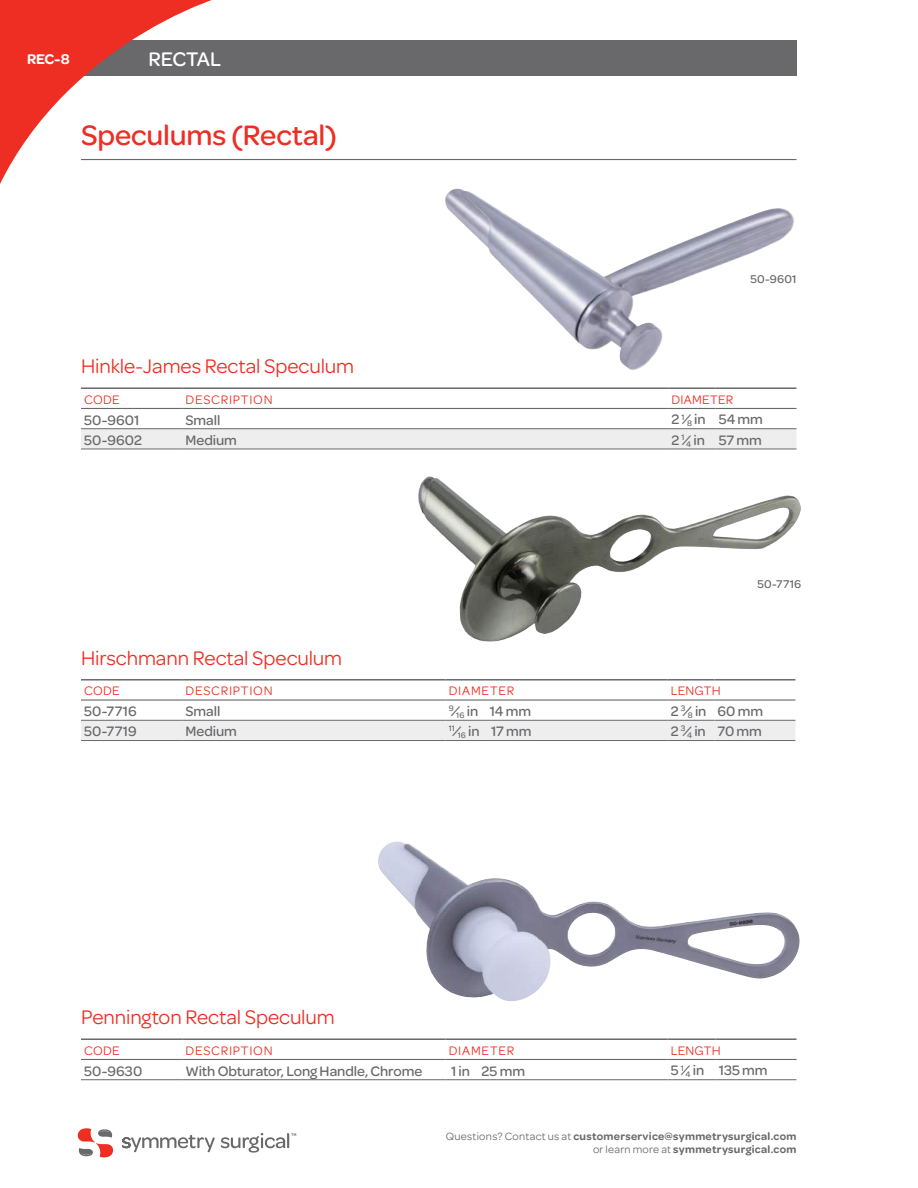
<style>
.page{position:relative;width:918px;height:1188px;background:#fff}
.page>*{position:absolute;margin:0;border:0;box-sizing:border-box;transform-origin:0 0}
.t1{font:500 30px "Omnes";letter-spacing:-.005em;color:#ee2e22}
.t2{font:21px "Omnes";letter-spacing:-.005em;color:#ee2e22}
.t3{font:500 21px "Omnes";letter-spacing:-.005em;color:#fff}
.t4{font:600 15px "Omnes";color:#fff}
.t5{font:500 14.7px "Omnes";letter-spacing:-.005em;color:#69696c}
.t6{font:13.2px "Omnes";letter-spacing:.055em;color:#ee2e22}
.t7{font:13.2px "Omnes";letter-spacing:.02em;color:#ee2e22}
.t8{font:500 12px "Omnes";letter-spacing:.015em;color:#69696c}
.t9{font:600 11.25px/13.5px "Omnes";letter-spacing:.03em;color:#69696c;text-align:right}
.s1{font-weight:400}
</style>
<div class="page">
<div style="left:41px;top:41px;width:756px;height:35px;background:#69696c"></div>
<svg style="left:0;top:0;width:266px;height:184px"></svg>
<svg style="left:122px;top:1133px;width:174px;height:20px"></svg>
<svg style="left:78px;top:1128px;width:35px;height:29px"></svg>
<hr style="left:81px;top:159px;width:715px;height:1px;background:#69696c">
<svg style="left:81px;top:429px;width:286px;height:20px;background:#e8e8ea"></svg>
<hr style="left:81px;top:387px;width:101px;height:2px;background:#69696c">
<hr style="left:182px;top:387px;width:486px;height:2px;background:#69696c">
<hr style="left:81px;top:428px;width:101px;height:1px;background:#69696c">
<hr style="left:182px;top:428px;width:486px;height:1px;background:#69696c">
<hr style="left:81px;top:449px;width:101px;height:1px;background:#69696c">
<hr style="left:182px;top:449px;width:486px;height:1px;background:#69696c">
<hr style="left:81px;top:408px;width:101px;height:1px;background:#69696c">
<hr style="left:182px;top:408px;width:486px;height:1px;background:#69696c">
<div style="left:81px;top:721px;width:714px;height:19px;background:#eeeeef"></div>
<hr style="left:81px;top:679px;width:101px;height:2px;background:#69696c">
<hr style="left:182px;top:679px;width:264px;height:2px;background:#69696c">
<hr style="left:81px;top:720px;width:101px;height:1px;background:#69696c">
<hr style="left:182px;top:720px;width:264px;height:1px;background:#69696c">
<hr style="left:446px;top:720px;width:221px;height:1px;background:#69696c">
<hr style="left:667px;top:720px;width:47px;height:1px;background:#69696c">
<hr style="left:714px;top:720px;width:81px;height:1px;background:#69696c">
<hr style="left:81px;top:740px;width:101px;height:1px;background:#69696c">
<hr style="left:182px;top:740px;width:264px;height:1px;background:#69696c">
<hr style="left:446px;top:740px;width:221px;height:1px;background:#69696c">
<hr style="left:667px;top:740px;width:47px;height:1px;background:#69696c">
<hr style="left:714px;top:740px;width:81px;height:1px;background:#69696c">
<hr style="left:81px;top:699px;width:101px;height:2px;background:#69696c">
<hr style="left:182px;top:699px;width:264px;height:2px;background:#69696c">
<hr style="left:81px;top:1038px;width:101px;height:2px;background:#69696c">
<hr style="left:182px;top:1038px;width:264px;height:2px;background:#69696c">
<hr style="left:446px;top:1038px;width:221px;height:2px;background:#69696c">
<hr style="left:667px;top:1038px;width:48px;height:2px;background:#69696c">
<hr style="left:716px;top:1038px;width:80px;height:2px;background:#69696c">
<hr style="left:81px;top:1079px;width:101px;height:1px;background:#69696c">
<hr style="left:182px;top:1079px;width:264px;height:1px;background:#69696c">
<hr style="left:446px;top:1079px;width:221px;height:1px;background:#69696c">
<hr style="left:667px;top:1079px;width:48px;height:1px;background:#69696c">
<hr style="left:716px;top:1079px;width:80px;height:1px;background:#69696c">
<hr style="left:81px;top:1059px;width:101px;height:1px;background:#69696c">
<hr style="left:182px;top:1059px;width:264px;height:1px;background:#69696c">
<hr style="left:446px;top:1059px;width:221px;height:1px;background:#69696c">
<hr style="left:667px;top:1059px;width:48px;height:1px;background:#69696c">
<hr style="left:716px;top:1059px;width:80px;height:1px;background:#69696c">
<img style="left:445px;top:189px;width:349px;height:181px">
<img style="left:378px;top:841px;width:422px;height:161px">
<img style="left:367px;top:387px;width:434px;height:314px">
<p class="t4" style="left:27px;top:51px;width:44px">REC-8</p>
<h2 class="t3" style="left:148px;top:48px;width:74px">RECTAL</h2>
<h1 class="t1" style="left:81px;top:119px;width:257px">Speculums (Rectal)</h1>
<p class="t8" style="left:750px;top:272px;width:48px">50-9601</p>
<h2 class="t2" style="left:81px;top:355px;width:275px">Hinkle-James Rectal Speculum</h2>
<p class="t6" style="left:84px;top:392px;width:37px">CODE</p>
<p class="t6" style="left:185px;top:392px;width:89px">DESCRIPTION</p>
<p class="t7" style="left:671px;top:392px;width:63px">DIAMETER</p>
<p class="t5" style="left:84px;top:412px;width:57px">50-9601</p>
<p class="t5" style="left:185px;top:412px;width:36px">Small</p>
<p class="t5" style="left:671px;top:411px;width:93px">2 <sup>1</sup>⁄<sub>8</sub> in 54 mm</p>
<p class="t5" style="left:84px;top:432px;width:59px">50-9602</p>
<p class="t5" style="left:185px;top:432px;width:53px">Medium</p>
<p class="t5" style="left:671px;top:432px;width:92px">2 <sup>1</sup>⁄<sub>4</sub> in 57 mm</p>
<p class="t8" style="left:758px;top:578px;width:45px">50-7716</p>
<h2 class="t2" style="left:81px;top:646px;width:263px">Hirschmann Rectal Speculum</h2>
<p class="t6" style="left:84px;top:684px;width:37px">CODE</p>
<p class="t6" style="left:185px;top:684px;width:89px">DESCRIPTION</p>
<p class="t6" style="left:449px;top:684px;width:67px">DIAMETER</p>
<p class="t6" style="left:671px;top:684px;width:52px">LENGTH</p>
<p class="t5" style="left:84px;top:703px;width:54px">50-7716</p>
<p class="t5" style="left:185px;top:703px;width:36px">Small</p>
<p class="t5" style="left:449px;top:703px;width:84px"><sup>9</sup>⁄<sub>16</sub> in 14 mm</p>
<p class="t5" style="left:671px;top:703px;width:94px">2 <sup>3</sup>⁄<sub>8</sub> in 60 mm</p>
<p class="t5" style="left:84px;top:723px;width:54px">50-7719</p>
<p class="t5" style="left:185px;top:723px;width:53px">Medium</p>
<p class="t5" style="left:449px;top:723px;width:84px"><sup>11</sup>⁄<sub>16</sub> in 17 mm</p>
<p class="t5" style="left:671px;top:723px;width:93px">2 <sup>3</sup>⁄<sub>4</sub> in 70 mm</p>
<h2 class="t2" style="left:81px;top:1006px;width:255px">Pennington Rectal Speculum</h2>
<p class="t6" style="left:84px;top:1043px;width:37px">CODE</p>
<p class="t6" style="left:185px;top:1043px;width:89px">DESCRIPTION</p>
<p class="t6" style="left:449px;top:1043px;width:67px">DIAMETER</p>
<p class="t6" style="left:671px;top:1043px;width:52px">LENGTH</p>
<p class="t5" style="left:84px;top:1063px;width:60px">50-9630</p>
<p class="t5" style="left:185px;top:1063px;width:238px">With Obturator, Long Handle, Chrome</p>
<p class="t5" style="left:451px;top:1063px;width:76px">1 in 25 mm</p>
<p class="t5" style="left:671px;top:1062px;width:98px">5 <sup>1</sup>⁄<sub>4</sub> in 135 mm</p>
<p class="t9" style="left:446px;top:1129px;width:352px"><span class="s1">Questions? Contact us at</span> customerservice@symmetrysurgical.com <span class="s1">or learn more at</span> symmetrysurgical.com</p>
</div>
